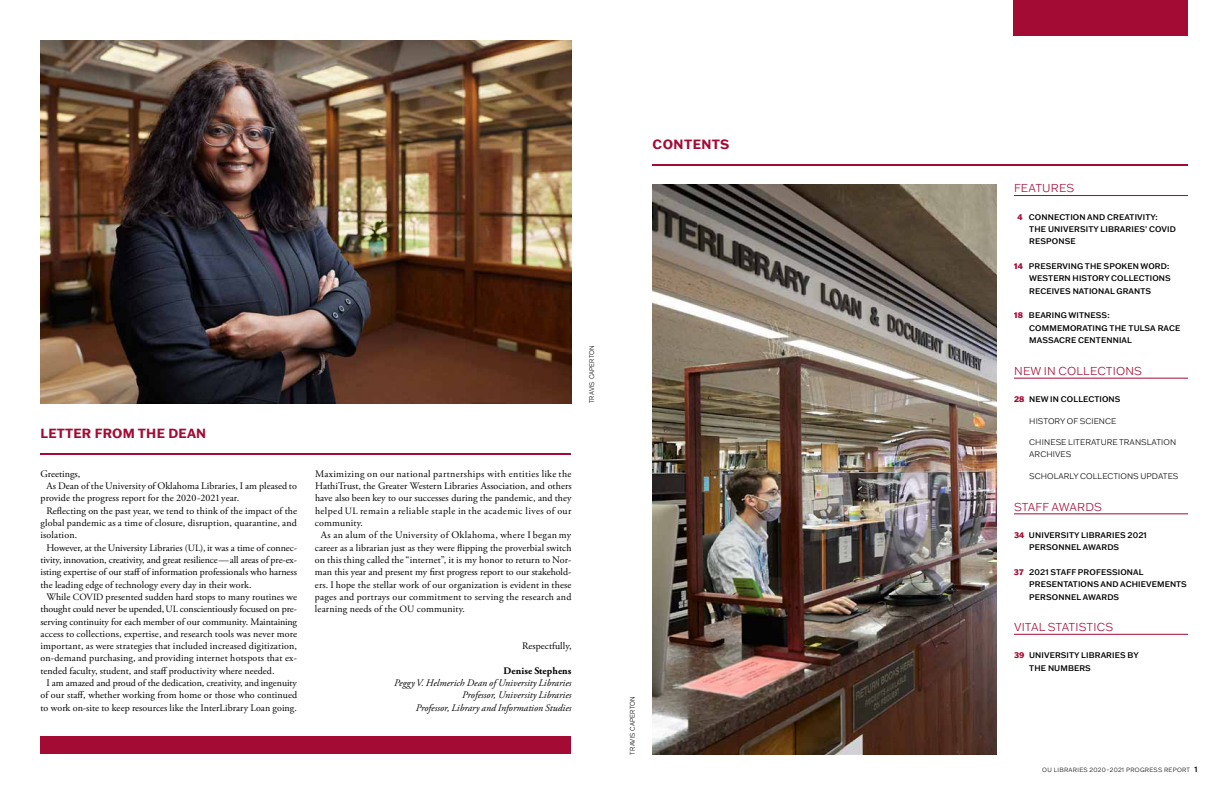
<style>
.page{position:relative;width:1224px;height:792px;background:#fff}
.page>*{position:absolute;margin:0;border:0;box-sizing:border-box;transform-origin:0 0}
.t1{font:700 13.1px "Franklin Gothic ATF";letter-spacing:.035em;color:#a30b35}
.t2{font:700 13px "Franklin Gothic ATF";letter-spacing:.015em;color:#a30b35}
.t3{font:300 11.2px "Franklin Gothic ATF";letter-spacing:.015em;color:#a30b35}
.t4{font:10px "Adobe Garamond Pro";letter-spacing:.005em;color:#000}
.t5{font:italic 10px/12.4px "Adobe Garamond Pro";letter-spacing:.005em;color:#000;text-align:right}
.t6{font:10px "Adobe Garamond Pro";letter-spacing:.035em;color:#000}
.t7{font:10px "Adobe Garamond Pro";letter-spacing:.04em;color:#000}
.t8{font:10px "Adobe Garamond Pro";letter-spacing:.025em;color:#000}
.t9{font:700 10px "Adobe Garamond Pro";letter-spacing:.01em;color:#000}
.t10{font:500 8px/12.3px "Franklin Gothic ATF";letter-spacing:.015em;color:#000}
.t11{font:300 8px/12.3px "Franklin Gothic ATF";letter-spacing:.005em;color:#000}
.t12{font:300 6.6px "Franklin Gothic ATF";letter-spacing:.02em;color:#000;scale:.91 1}
.t13{font:300 6px "Franklin Gothic ATF";letter-spacing:.04em;color:#000}
.s1{font-size:9.6px}
.s2{font-size:9.5px}
.s3{font-weight:800;color:#fff}
.s4{font-weight:800;color:#a30b35}
.s5{font-weight:500;font-size:7.5px}
</style>
<div class="page">
<img style="left:40px;top:40px;width:532px;height:363px">
<hr style="left:40px;top:453px;width:532px;height:2px;background:#a30b35">
<div style="left:40px;top:736px;width:532px;height:18px;background:#a30b35"></div>
<hr style="left:652px;top:164px;width:536px;height:2px;background:#a30b35">
<img style="left:652px;top:184px;width:344px;height:571px">
<hr style="left:1014px;top:195px;width:174px;height:1px;background:#a30b35">
<hr style="left:1014px;top:378px;width:174px;height:1px;background:#a30b35">
<hr style="left:1014px;top:514px;width:174px;height:1px;background:#a30b35">
<hr style="left:1014px;top:634px;width:174px;height:1px;background:#a30b35">
<div style="left:1014px;top:0;width:174px;height:36px;background:#a30b35"></div>
<h1 class="t1" style="left:652px;top:136px;width:78px">CONTENTS</h1>
<h2 class="t2" style="left:40px;top:425px;width:167px">LETTER FROM THE DEAN</h2>
<p class="t4" style="left:40px;top:467px;width:41px">Greetings,</p>
<p class="t4" style="left:46px;top:480px;width:252px">As Dean of the University of Oklahoma Libraries, I am pleased to</p>
<p class="t4" style="left:40px;top:492px;width:200px">provide the progress report for the 2020-2021 year.</p>
<p class="t4" style="left:46px;top:504px;width:252px">Reflecting on the past year, we tend to think of the impact of the</p>
<p class="t4" style="left:40px;top:517px;width:258px">global pandemic as a time of closure, disruption, quarantine, and</p>
<p class="t4" style="left:40px;top:529px;width:38px">isolation.</p>
<p class="t4" style="left:46px;top:541px;width:252px">However, at the University Libraries <span class="s1">(UL)</span>, it was a time of connec-</p>
<p class="t4" style="left:40px;top:554px;width:258px">tivity, innovation, creativity, and great resilience — all areas of pre-ex-</p>
<p class="t4" style="left:40px;top:566px;width:258px">isting expertise of our staff of information professionals who harness</p>
<p class="t4" style="left:40px;top:578px;width:213px">the leading edge of technology every day in their work.</p>
<p class="t4" style="left:46px;top:591px;width:252px">While <span class="s2">COVID</span> presented sudden hard stops to many routines we</p>
<p class="t4" style="left:41px;top:603px;width:258px">thought could never be upended, <span class="s1">UL</span> conscientiously focused on pre-</p>
<p class="t4" style="left:41px;top:615px;width:258px">serving continuity for each member of our community. Maintaining</p>
<p class="t4" style="left:41px;top:628px;width:258px">access to collections, expertise, and research tools was never more</p>
<p class="t4" style="left:41px;top:640px;width:258px">important, as were strategies that included increased digitization,</p>
<p class="t4" style="left:41px;top:652px;width:258px">on-demand purchasing, and providing internet hotspots that ex-</p>
<p class="t4" style="left:41px;top:665px;width:236px">tended faculty, student, and staff productivity where needed.</p>
<p class="t4" style="left:47px;top:677px;width:252px">I am amazed and proud of the dedication, creativity, and ingenuity</p>
<p class="t4" style="left:41px;top:689px;width:258px">of our staff, whether working from home or those who continued</p>
<p class="t4" style="left:41px;top:702px;width:258px">to work on-site to keep resources like the InterLibrary Loan going.</p>
<p class="t12" style="left:587px;top:403px;width:65px;rotate:-90deg">TRAVIS CAPERTON</p>
<p class="t6" style="left:315px;top:467px;width:258px">Maximizing on our national partnerships with entities like the</p>
<p class="t4" style="left:315px;top:480px;width:258px">HathiTrust, the Greater Western Libraries Association, and others</p>
<p class="t4" style="left:315px;top:492px;width:258px">have also been key to our successes during the pandemic, and they</p>
<p class="t7" style="left:315px;top:504px;width:258px">helped <span class="s1">UL</span> remain a reliable staple in the academic lives of our</p>
<p class="t4" style="left:315px;top:517px;width:49px">community.</p>
<p class="t6" style="left:321px;top:529px;width:252px">As an alum of the University of Oklahoma, where I began my</p>
<p class="t4" style="left:315px;top:541px;width:258px">career as a librarian just as they were flipping the proverbial switch</p>
<p class="t4" style="left:315px;top:554px;width:258px">on this thing called the “internet”, it is my honor to return to Nor-</p>
<p class="t4" style="left:315px;top:566px;width:258px">man this year and present my first progress report to our stakehold-</p>
<p class="t4" style="left:315px;top:578px;width:258px">ers. I hope the stellar work of our organization is evident in these</p>
<p class="t8" style="left:315px;top:591px;width:258px">pages and portrays our commitment to serving the research and</p>
<p class="t4" style="left:315px;top:603px;width:151px">learning needs of the <span class="s1">OU</span> community.</p>
<p class="t4" style="left:522px;top:640px;width:51px">Respectfully,</p>
<p class="t9" style="left:504px;top:665px;width:69px">Denise Stephens</p>
<p class="t5" style="left:394px;top:677px;width:179px">Peggy V. Helmerich Dean of University Libraries<br>Professor, University Libraries<br>Professor, Library and Information Studies</p>
<p class="t12" style="left:628px;top:755px;width:65px;rotate:-90deg">TRAVIS CAPERTON</p>
<p class="t3" style="left:1014px;top:181px;width:62px">FEATURES</p>
<p class="t10" style="left:1029px;top:210px;width:148px;text-indent:-15px"><span class="s3">1</span><span class="s4">4</span> CONNECTION AND CREATIVITY:<br>THE UNIVERSITY LIBRARIES’ COVID<br>RESPONSE</p>
<p class="t10" style="left:1029px;top:260px;width:143px;text-indent:-15px"><span class="s4">14</span> PRESERVING THE SPOKEN WORD:<br>WESTERN HISTORY COLLECTIONS<br>RECEIVES NATIONAL GRANTS</p>
<p class="t10" style="left:1029px;top:309px;width:152px;text-indent:-15px"><span class="s4">18</span> BEARING WITNESS:<br>COMMEMORATING THE TULSA RACE<br>MASSACRE CENTENNIAL</p>
<p class="t3" style="left:1014px;top:364px;width:130px">NEW IN COLLECTIONS</p>
<p class="t10" style="left:1014px;top:393px;width:108px"><span class="s4">28</span> NEW IN COLLECTIONS</p>
<p class="t11" style="left:1029px;top:414px;width:89px">HISTORY OF SCIENCE</p>
<p class="t11" style="left:1029px;top:436px;width:148px">CHINESE LITERATURE TRANSLATION<br>ARCHIVES</p>
<p class="t11" style="left:1029px;top:469px;width:151px">SCHOLARLY COLLECTIONS UPDATES</p>
<p class="t3" style="left:1014px;top:499px;width:90px">STAFF AWARDS</p>
<p class="t10" style="left:1029px;top:529px;width:119px;text-indent:-15px"><span class="s4">34</span> UNIVERSITY LIBRARIES 2021<br>PERSONNEL AWARDS</p>
<p class="t10" style="left:1029px;top:566px;width:159px;text-indent:-15px"><span class="s4">37</span> 2021 STAFF PROFESSIONAL<br>PRESENTATIONS AND ACHIEVEMENTS<br>PERSONNEL AWARDS</p>
<p class="t3" style="left:1014px;top:620px;width:101px">VITAL STATISTICS</p>
<p class="t10" style="left:1029px;top:649px;width:111px;text-indent:-15px"><span class="s4">39</span> UNIVERSITY LIBRARIES BY<br>THE NUMBERS</p>
<p class="t13" style="left:1042px;top:766px;width:157px">OU LIBRARIES 2020–2021 PROGRESS REPORT <span class="s5">1</span></p>
</div>
